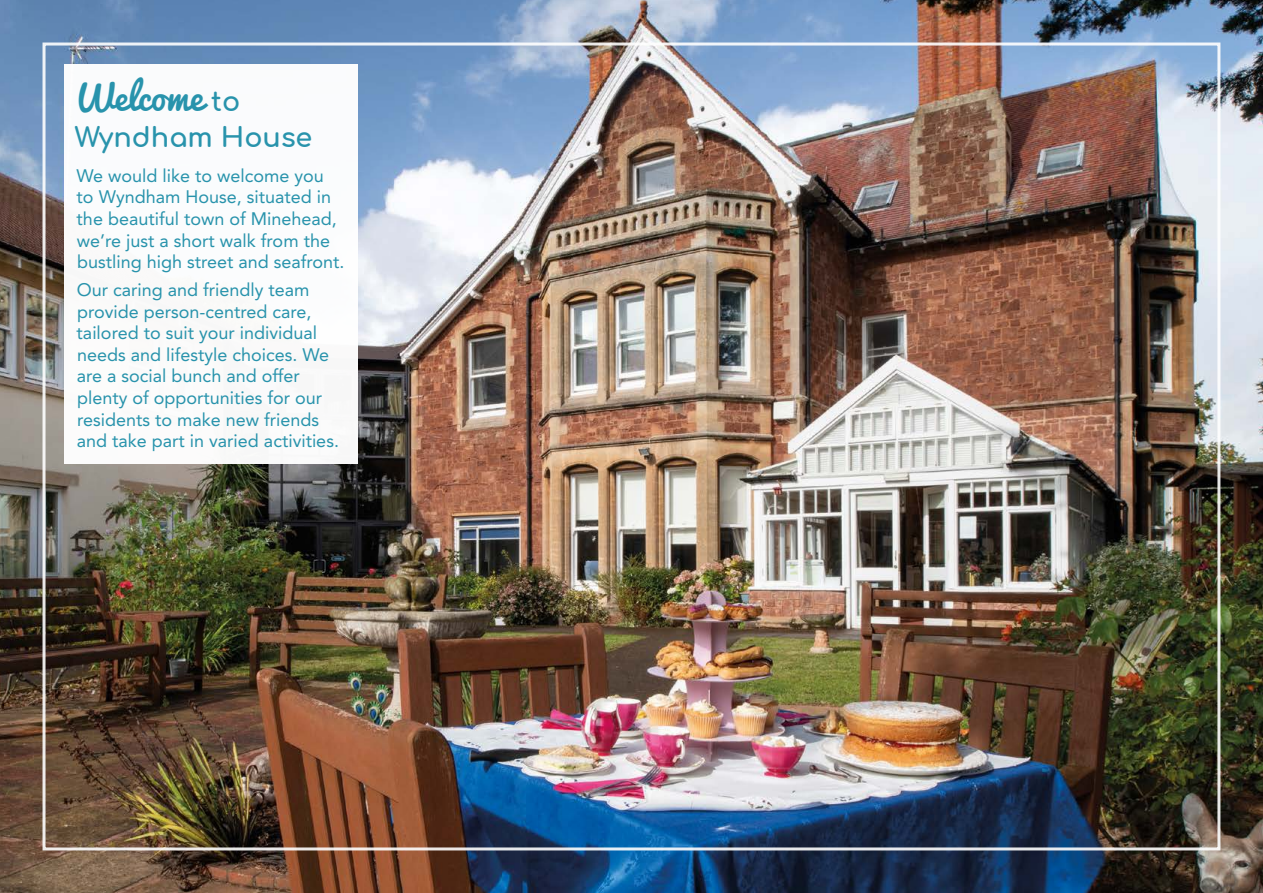
<style>
.page{position:relative;width:1263px;height:893px;background:#fff}
.page>*{position:absolute;margin:0;border:0;box-sizing:border-box;transform-origin:0 0}
.t1{font:36px "Pacifico";color:#2893ac}
.t2{font:700 27px "Comfortaa";color:#2893ac}
.t3{font:18px/21.6px "Avenir LT Std";color:#2893ac}
.s1{font-family:"Comfortaa";font-weight:700;font-size:27px}
</style>
<div class="page">
<img style="left:0;top:0;width:1263px;height:893px">
<div style="left:64px;top:64px;width:293px;height:399px;background:#fff"></div>
<h1 class="t1" style="left:72px;top:77px;width:170px">Welcome <span class="s1">to</span></h1>
<h2 class="t2" style="left:75px;top:113px;width:239px">Wyndham House</h2>
<p class="t3" style="left:77px;top:165px;width:270px">We would like to welcome you to Wyndham House, situated in the beautiful town of Minehead, we’re just a short walk from the bustling high street and seafront.</p>
<p class="t3" style="left:77px;top:279px;width:264px">Our caring and friendly team provide person-centred care, tailored to suit your individual needs and lifestyle choices. We are a social bunch and offer plenty of opportunities for our residents to make new friends and take part in varied activities.</p>
</div>
